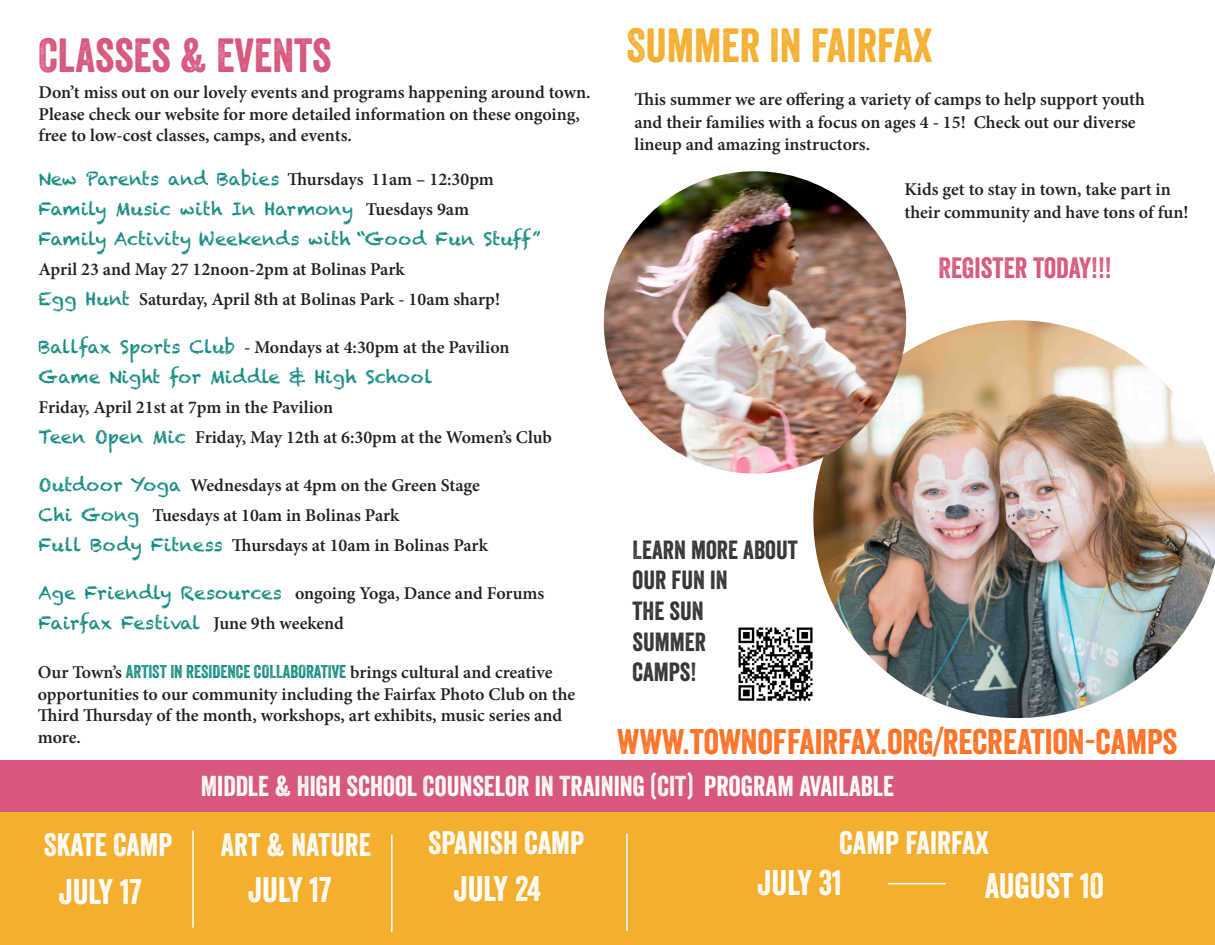
<style>
.page{position:relative;width:1215px;height:945px;background:#fff}
.page>*{position:absolute;margin:0;border:0;box-sizing:border-box;transform-origin:0 0}
.t1{font:46.5px "Veneer";color:#f4af2f}
.t2{font:46.5px "Veneer";color:#d7587c}
.t3{font:34.5px "Veneer";color:#ff7226;scale:1.04 1}
.t4{font:34.5px "Veneer";color:#fff}
.t5{font:31.5px "Veneer";color:#fff}
.t6{font:28.5px "Veneer";color:#d7587c}
.t7{font:27.9px "Veneer";color:#fff}
.t8{font:25.5px/30.6px "Veneer";color:#353535}
.t9{font:600 18px/21.6px "Minion Pro";color:#231f20}
.t10{font:18px "Chalkduster";color:#178c82}
.s1{font-family:"Chalkduster";font-weight:400;color:#178c82}
.s2{font-family:"Minion Pro";font-weight:600;color:#231f20}
.s3{font-family:"Veneer";font-weight:400;color:#178c82}
</style>
<div class="page">
<div style="left:0;top:790px;width:1215px;height:155px;background:#f4af2f"></div>
<hr style="left:192px;top:830px;width:2px;height:98px;background:#fff">
<hr style="left:888px;top:883px;width:58px;height:1px;background:#fff">
<hr style="left:626px;top:834px;width:2px;height:97px;background:#fff">
<img style="left:738px;top:627px;width:75px;height:74px">
<hr style="left:391px;top:835px;width:2px;height:97px;background:#fff">
<div style="left:0;top:760px;width:1215px;height:52px;background:#d7587c"></div>
<img style="left:813px;top:320px;width:402px;height:398px">
<img style="left:604px;top:171px;width:302px;height:303px;border-radius:151px">
<p class="t2" style="left:39px;top:27px;width:294px">CLASSES &amp; EVENTS</p>
<p class="t9" style="left:39px;top:81px;width:554px">Don’t miss out on our lovely events and programs happening around town.<br>Please check our website for more detailed information on these ongoing, free to low-cost classes, camps, and events.</p>
<p class="t9" style="left:39px;top:169px;width:457px"><span class="s1">New Parents and Babies</span> Thursdays 11am – 12:30pm</p>
<p class="t10" style="left:39px;top:199px;width:432px">Family Music with In Harmony <span class="s2">Tuesdays 9am</span></p>
<p class="t10" style="left:39px;top:229px;width:504px">Family Activity Weekends with “Good Fun Stuff”</p>
<p class="t9" style="left:39px;top:259px;width:368px">April 23 and May 27 12noon-2pm at Bolinas Park</p>
<p class="t9" style="left:39px;top:289px;width:463px"><span class="s1">Egg Hunt</span> Saturday, April 8th at Bolinas Park - 10am sharp!</p>
<p class="t9" style="left:39px;top:337px;width:473px"><span class="s1">Ballfax Sports Club</span> - Mondays at 4:30pm at the Pavilion</p>
<p class="t10" style="left:39px;top:367px;width:396px">Game Night for Middle &amp; High School</p>
<p class="t9" style="left:39px;top:397px;width:296px">Friday, April 21st at 7pm in the Pavilion</p>
<p class="t9" style="left:39px;top:427px;width:515px"><span class="s1">Teen Open Mic</span> Friday, May 12th at 6:30pm at the Women’s Club</p>
<p class="t9" style="left:39px;top:475px;width:443px"><span class="s1">Outdoor Yoga</span> Wednesdays at 4pm on the Green Stage</p>
<p class="t9" style="left:39px;top:505px;width:362px"><span class="s1">Chi Gong</span> Tuesdays at 10am in Bolinas Park</p>
<p class="t9" style="left:39px;top:535px;width:451px"><span class="s1">Full Body Fitness</span> Thursdays at 10am in Bolinas Park</p>
<p class="t9" style="left:39px;top:583px;width:507px"><span class="s1">Age Friendly Resources</span> ongoing Yoga, Dance and Forums</p>
<p class="t10" style="left:39px;top:613px;width:307px">Fairfax Festival <span class="s2">June 9th weekend</span></p>
<p class="t9" style="left:38px;top:661px;width:516px">Our Town’s <span class="s3">ARTIST IN RESIDENCE COLLABORATIVE</span> brings cultural and creative</p>
<p class="t9" style="left:38px;top:683px;width:539px">opportunities to our community including the Fairfax Photo Club on the<br>Third Thursday of the month, workshops, art exhibits, music series and</p>
<p class="t9" style="left:38px;top:726px;width:45px">more.</p>
<p class="t1" style="left:626px;top:17px;width:307px">SUMMER IN FAIRFAX</p>
<p class="t9" style="left:634px;top:89px;width:512px">This summer we are offering a variety of camps to help support youth</p>
<p class="t9" style="left:634px;top:111px;width:503px">and their families with a focus on ages 4 - 15! Check out our diverse</p>
<p class="t9" style="left:634px;top:134px;width:237px">lineup and amazing instructors.</p>
<p class="t9" style="left:904px;top:178px;width:286px;line-height:22.5px">Kids get to stay in town, take part in their community and have tons of fun!</p>
<p class="t8" style="left:633px;top:534px;width:167px">LEARN MORE ABOUT<br>OUR FUN IN</p>
<p class="t8" style="left:633px;top:595px;width:73px">THE SUN</p>
<p class="t8" style="left:633px;top:626px;width:75px">SUMMER</p>
<p class="t8" style="left:633px;top:657px;width:66px">CAMPS!</p>
<p class="t6" style="left:939px;top:250px;width:175px">REGISTER TODAY!!!</p>
<p class="t3" style="left:617px;top:721px;width:540px">WWW.TOWNOFFAIRFAX.ORG/RECREATION-CAMPS</p>
<p class="t7" style="left:201px;top:769px;width:695px">MIDDLE &amp; HIGH SCHOOL COUNSELOR IN TRAINING (CIT) PROGRAM AVAILABLE</p>
<p class="t5" style="left:44px;top:825px;width:130px">SKATE CAMP</p>
<p class="t5" style="left:221px;top:825px;width:152px">ART &amp; NATURE</p>
<p class="t5" style="left:428px;top:824px;width:158px">SPANISH CAMP</p>
<p class="t5" style="left:840px;top:823px;width:151px">CAMP FAIRFAX</p>
<p class="t4" style="left:58px;top:870px;width:85px">JULY 17</p>
<p class="t4" style="left:757px;top:862px;width:86px">JULY 31</p>
<p class="t4" style="left:985px;top:864px;width:121px">AUGUST 10</p>
<p class="t4" style="left:248px;top:869px;width:85px">JULY 17</p>
<p class="t4" style="left:453px;top:868px;width:89px">JULY 24</p>
</div>
